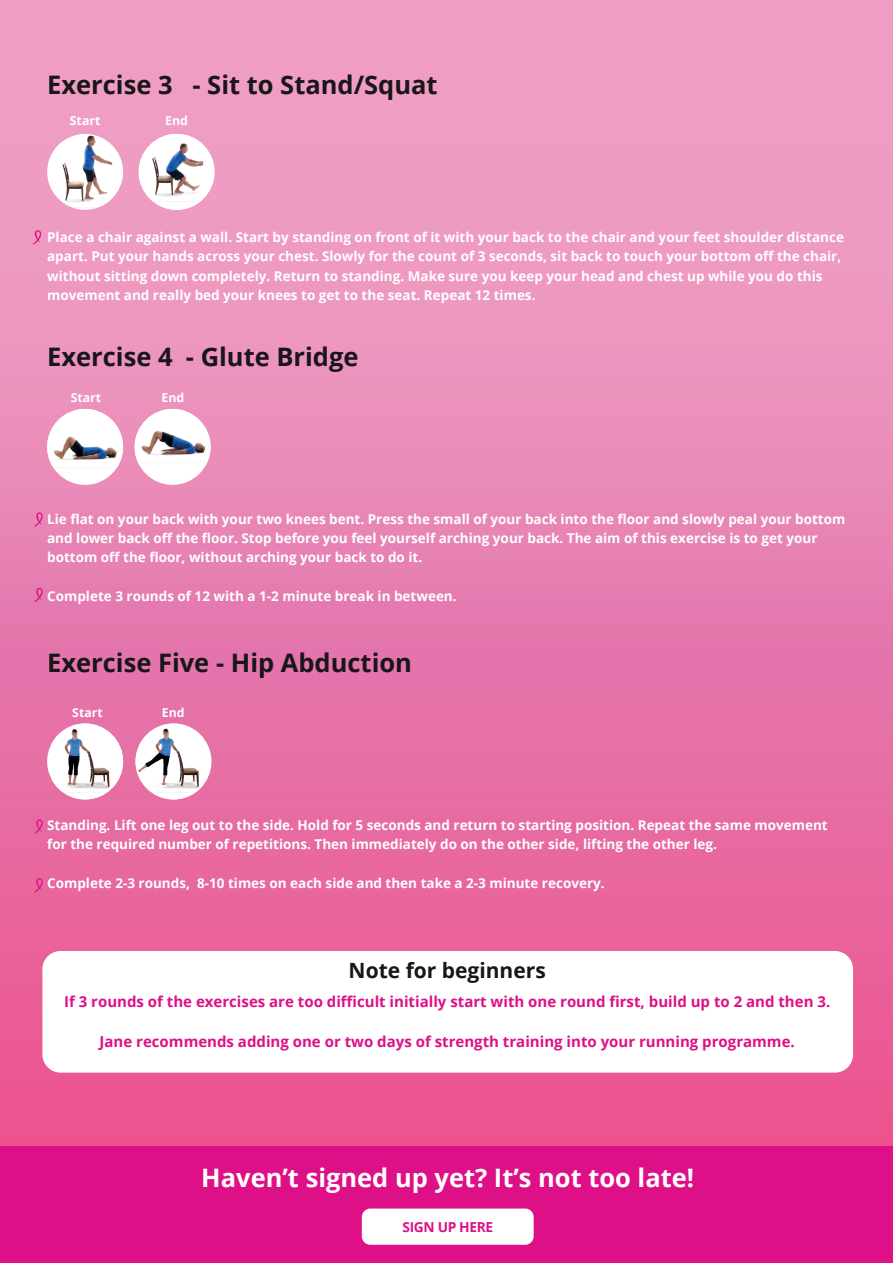
<style>
.page{position:relative;width:893px;height:1263px;background:#fff}
.page>*{position:absolute;margin:0;border:0;box-sizing:border-box;transform-origin:0 0}
.t1{font:700 25.5px "Open Sans";color:#18161b}
.t2{font:700 25.5px "Open Sans";color:#fff}
.t3{font:700 21px "Open Sans";color:#18161b}
.t4{font:700 15px "Open Sans";color:#de1087}
.t5{font:700 13.8px "Open Sans";letter-spacing:-.025em;color:#de1087}
.t6{font:700 13.5px/19.4px "Open Sans";color:#fff}
.t7{font:700 12.3px "Open Sans";color:#fff}
</style>
<div class="page">
<div style="left:0;top:0;width:893px;height:1263px;background:linear-gradient(to bottom,#eea9cc,#e64c8c)"></div>
<div style="left:0;top:1146px;width:893px;height:117px;background:#de1087"></div>
<div style="left:42px;top:951px;width:811px;height:121px;background:#fff;border-radius:18px"></div>
<div style="left:139px;top:134px;width:76px;height:76px;background:#fff;border-radius:50%"></div>
<img style="left:139px;top:134px;width:64px;height:76px">
<img style="left:47px;top:134px;width:76px;height:76px;border-radius:38px">
<div style="left:135px;top:409px;width:76px;height:76px;background:#fff;border-radius:50%"></div>
<img style="left:135px;top:409px;width:76px;height:55px">
<div style="left:47px;top:409px;width:76px;height:76px;background:#fff;border-radius:50%"></div>
<img style="left:44px;top:409px;width:83px;height:59px">
<div style="left:136px;top:723px;width:75px;height:76px;background:#fff;border-radius:50%"></div>
<img style="left:136px;top:723px;width:67px;height:76px">
<div style="left:47px;top:723px;width:76px;height:76px;background:#fff;border-radius:50%"></div>
<img style="left:52px;top:723px;width:71px;height:76px">
<div style="left:362px;top:1208px;width:172px;height:37px;background:#fff;border-radius:8px"></div>
<svg style="left:34px;top:588px;width:9px;height:14px"></svg>
<svg style="left:34px;top:512px;width:9px;height:15px"></svg>
<svg style="left:0;top:135px;width:104px;height:154px"></svg>
<svg style="left:34px;top:878px;width:9px;height:15px"></svg>
<svg style="left:34px;top:819px;width:9px;height:15px"></svg>
<h1 class="t1" style="left:47px;top:67px;width:392px">Exercise 3 - Sit to Stand/Squat</h1>
<p class="t7" style="left:70px;top:112px;width:32px">Start</p>
<p class="t7" style="left:165px;top:112px;width:24px">End</p>
<p class="t6" style="left:47px;top:227px;width:798px">Place a chair against a wall. Start by standing on front of it with your back to the chair and your feet shoulder distance apart. Put your hands across your chest. Slowly for the count of 3 seconds, sit back to touch your bottom off the chair, without sitting down completely. Return to standing. Make sure you keep your head and chest up while you do this movement and really bed your knees to get to the seat. Repeat 12 times.</p>
<h1 class="t1" style="left:47px;top:339px;width:313px">Exercise 4 - Glute Bridge</h1>
<p class="t7" style="left:71px;top:389px;width:32px">Start</p>
<p class="t7" style="left:162px;top:389px;width:24px">End</p>
<p class="t6" style="left:47px;top:509px;width:800px">Lie flat on your back with your two knees bent. Press the small of your back into the floor and slowly peal your bottom and lower back off the floor. Stop before you feel yourself arching your back. The aim of this exercise is to get your bottom off the floor, without arching your back to do it.</p>
<p class="t6" style="left:47px;top:586px;width:411px">Complete 3 rounds of 12 with a 1-2 minute break in between.</p>
<h1 class="t1" style="left:47px;top:645px;width:366px">Exercise Five - Hip Abduction</h1>
<p class="t7" style="left:72px;top:704px;width:32px">Start</p>
<p class="t7" style="left:162px;top:704px;width:24px">End</p>
<p class="t6" style="left:47px;top:815px;width:782px">Standing. Lift one leg out to the side. Hold for 5 seconds and return to starting position. Repeat the same movement for the required number of repetitions. Then immediately do on the other side, lifting the other leg.</p>
<p class="t6" style="left:47px;top:873px;width:559px">Complete 2-3 rounds, 8-10 times on each side and then take a 2-3 minute recovery.</p>
<h2 class="t3" style="left:349px;top:955px;width:199px">Note for beginners</h2>
<p class="t4" style="left:64px;top:991px;width:768px">If 3 rounds of the exercises are too difficult initially start with one round first, build up to 2 and then 3.</p>
<p class="t4" style="left:100px;top:1030px;width:697px">Jane recommends adding one or two days of strength training into your running programme.</p>
<h1 class="t2" style="left:201px;top:1160px;width:494px">Haven’t signed up yet? It’s not too late!</h1>
<p class="t5" style="left:403px;top:1217px;width:92px">SIGN UP HERE</p>
</div>
